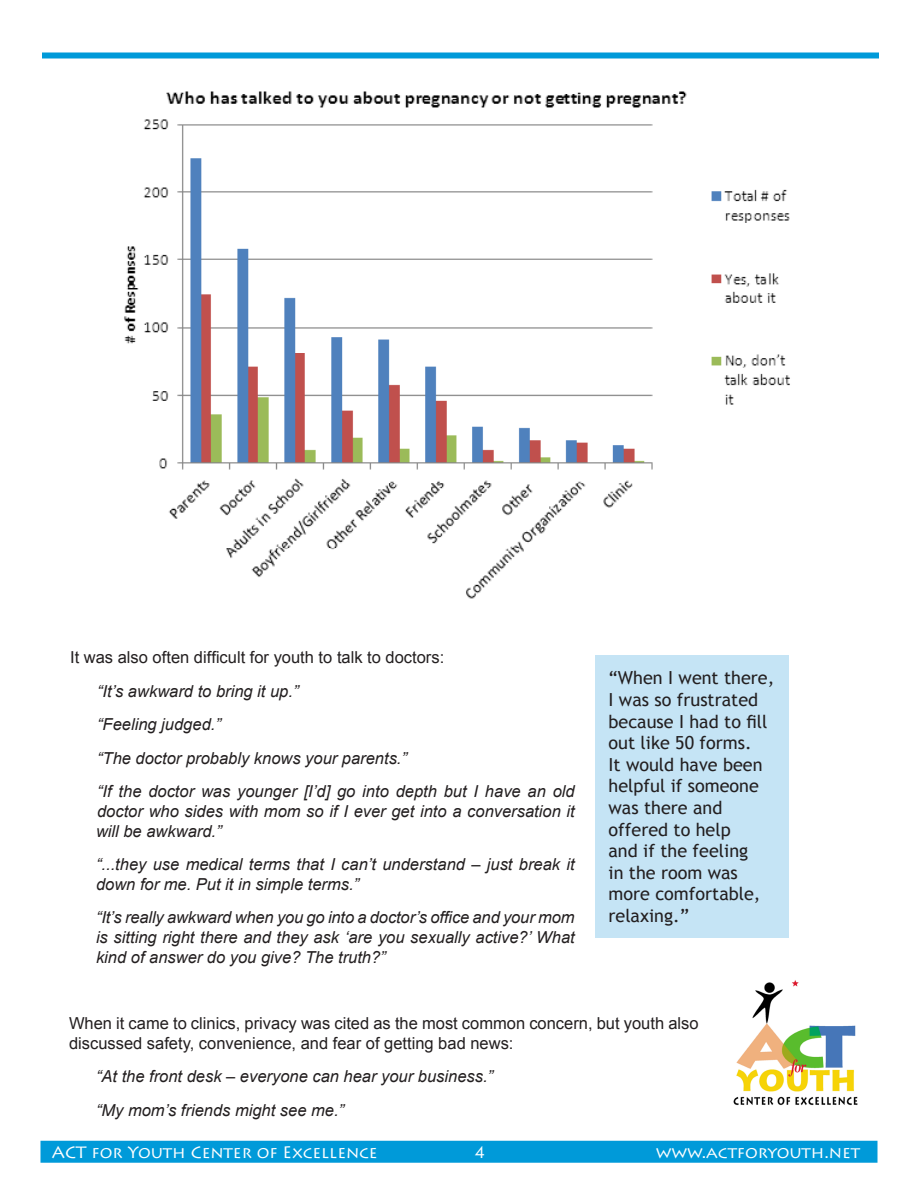
<style>
.page{position:relative;width:918px;height:1188px;background:#fff}
.page>*{position:absolute;margin:0;border:0;box-sizing:border-box;transform-origin:0 0}
.t1{font:18px/21.6px "Trebuchet MS";color:#231f20}
.heading_1{font:italic 16.5px/19.8px "Arial";color:#231f20;text-align:justify}
.heading_1-2{font:16.5px/19.8px "Arial";color:#231f20}
.t2{font:16.5px "Lithos Pro";color:#fff}
</style>
<div class="page">
<div style="left:41px;top:1142px;width:836px;height:20px;background:#009ad9"></div>
<div style="left:40px;top:1141px;width:838px;height:22px;border:2px solid #009ad9"></div>
<div style="left:42px;top:52px;width:837px;height:6px;background:#009ad9"></div>
<img style="left:733px;top:980px;width:125px;height:126px">
<img style="left:124px;top:91px;width:666px;height:508px">
<div style="left:595px;top:656px;width:194px;height:282px;background:#c5e4f5"></div>
<p class="heading_1-2" style="left:70px;top:648px;width:376px">It was also often difficult for youth to talk to doctors:</p>
<p class="heading_1" style="left:97px;top:682px;width:203px">“It’s awkward to bring it up.”</p>
<p class="heading_1" style="left:97px;top:715px;width:125px">“Feeling judged.”</p>
<p class="heading_1" style="left:97px;top:748px;width:311px">“The doctor probably knows your parents.”</p>
<p class="heading_1" style="left:96px;top:782px;width:480px">“If the doctor was younger [I’d] go into depth but I have an old doctor who sides with mom so if I ever get into a conversation it will be awkward.”</p>
<p class="heading_1" style="left:96px;top:854px;width:480px">“...they use medical terms that I can’t understand – just break it down for me. Put it in simple terms.”</p>
<p class="heading_1" style="left:96px;top:908px;width:480px">“It’s really awkward when you go into a doctor’s office and your mom is sitting right there and they ask ‘are you sexually active?’ What kind of answer do you give? The truth?”</p>
<p class="t1" style="left:609px;top:668px;width:167px">“When I went there,<br>I was so frustrated because I had to fill out like 50 forms.<br>It would have been helpful if someone was there and offered to help<br>and if the feeling<br>in the room was more comfortable, relaxing.”</p>
<p class="heading_1-2" style="left:69px;top:1014px;width:631px">When it came to clinics, privacy was cited as the most common concern, but youth also discussed safety, convenience, and fear of getting bad news:</p>
<p class="heading_1" style="left:96px;top:1067px;width:399px">“At the front desk – everyone can hear your business.”</p>
<p class="heading_1" style="left:96px;top:1100px;width:250px">“My mom’s friends might see me.”</p>
<p class="t2" style="left:52px;top:1143px;width:327px">ACT for Youth Center of Excellence</p>
<p class="t2" style="left:474px;top:1143px;width:13px">4</p>
<p class="t2" style="left:656px;top:1143px;width:206px">www.actforyouth.net</p>
</div>
